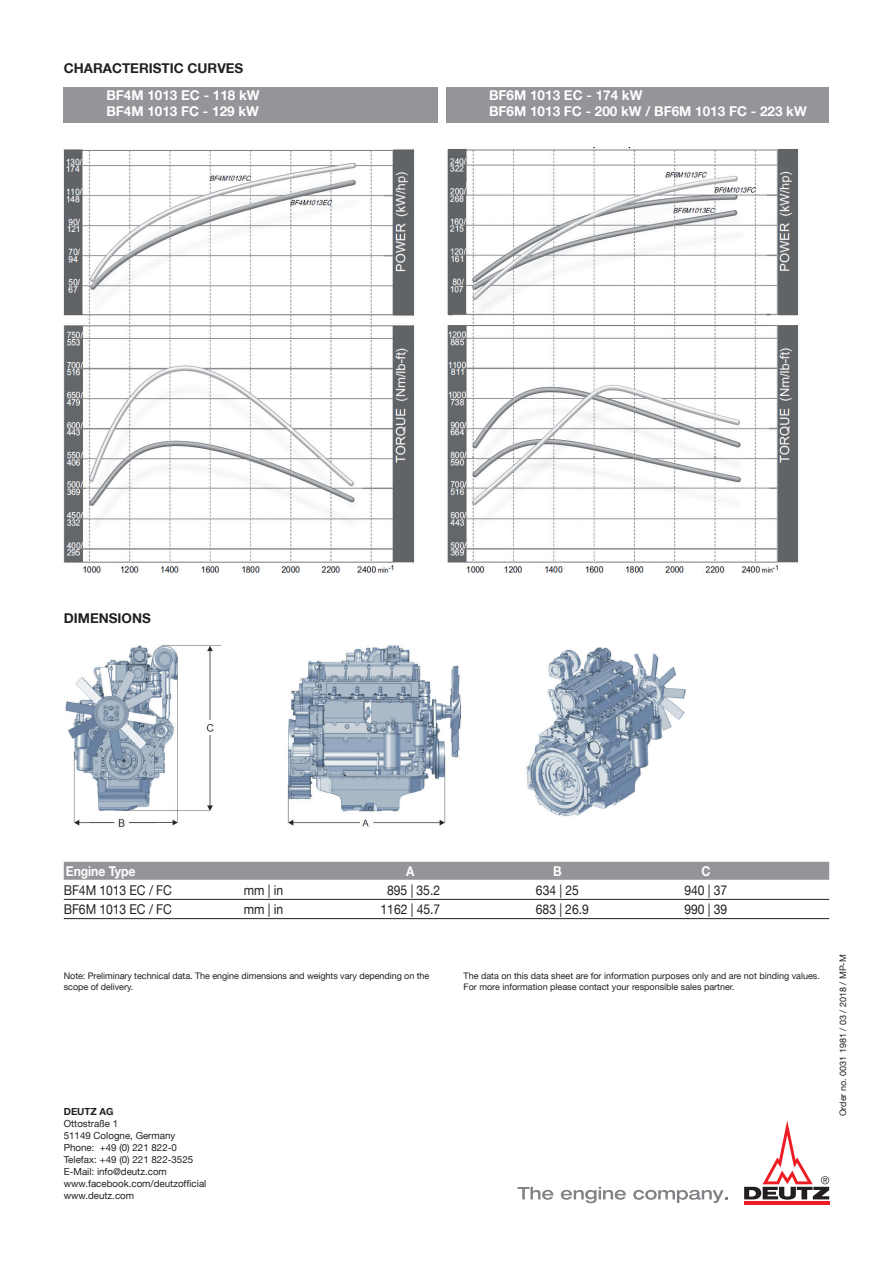
<style>
.page{position:relative;width:893px;height:1263px;background:#fff}
.page>*{position:absolute;margin:0;border:0;box-sizing:border-box;transform-origin:0 0}
.t1{font:700 13.5px/16.2px "Helvetica Neue LT";color:#fff}
.t2{font:13.5px "Helvetica Neue LT";letter-spacing:-.005em;color:#231f20;scale:.9 1}
.t3{font:700 13.5px "Helvetica Neue LT";color:#231f20}
.t4{font:700 13.5px "Helvetica Neue LT";color:#fff;scale:.9 1}
.t5{font:9.75px/12px "Helvetica Neue LT";color:#231f20}
.t6{font:700 9.75px "Helvetica Neue LT";color:#231f20}
.t7{font:9px/10.5px "Helvetica Neue LT";color:#231f20}
</style>
<div class="page">
<div style="left:64px;top:87px;width:374px;height:35px;background:#939598"></div>
<svg style="left:518px;top:1187px;width:35px;height:13px"></svg>
<svg style="left:561px;top:1187px;width:65px;height:16px"></svg>
<svg style="left:633px;top:1190px;width:95px;height:13px"></svg>
<hr style="left:744px;top:1202px;width:85px;height:3px;background:#ee1d23">
<svg style="left:744px;top:1120px;width:85px;height:79px"></svg>
<div style="left:64px;top:862px;width:765px;height:18px;background:#939598"></div>
<hr style="left:64px;top:899px;width:765px;height:1px;background:#231f20">
<hr style="left:64px;top:918px;width:765px;height:1px;background:#231f20">
<img style="left:63px;top:149px;width:352px;height:424px">
<div style="left:446px;top:87px;width:383px;height:35px;background:#939598"></div>
<img style="left:447px;top:147px;width:352px;height:426px">
<img style="left:65px;top:645px;width:621px;height:182px">
<h1 class="t3" style="left:64px;top:60px;width:181px">CHARACTERISTIC CURVES</h1>
<h1 class="t1" style="left:106px;top:87px;width:155px">BF4M 1013 EC - 118 kW<br>BF4M 1013 FC - 129 kW</h1>
<h1 class="t1" style="left:489px;top:87px;width:319px">BF6M 1013 EC - 174 kW<br>BF6M 1013 FC - 200 kW / BF6M 1013 FC - 223 kW</h1>
<h1 class="t3" style="left:64px;top:610px;width:88px">DIMENSIONS</h1>
<h1 class="t4" style="left:66px;top:862px;width:79px">Engine Type</h1>
<h1 class="t4" style="left:406px;top:862px;width:11px">A</h1>
<h1 class="t4" style="left:553px;top:862px;width:11px">B</h1>
<h1 class="t4" style="left:701px;top:862px;width:12px">C</h1>
<h1 class="t2" style="left:64px;top:882px;width:122px">BF4M 1013 EC / FC</h1>
<h1 class="t2" style="left:244px;top:882px;width:45px">mm | in</h1>
<h1 class="t2" style="left:387px;top:882px;width:60px">895 | 35.2</h1>
<h1 class="t2" style="left:536px;top:882px;width:49px">634 | 25</h1>
<h1 class="t2" style="left:684px;top:882px;width:49px">940 | 37</h1>
<h1 class="t2" style="left:64px;top:901px;width:122px">BF6M 1013 EC / FC</h1>
<h1 class="t2" style="left:244px;top:901px;width:45px">mm | in</h1>
<h1 class="t2" style="left:381px;top:901px;width:68px">1162 | 45.7</h1>
<h1 class="t2" style="left:536px;top:901px;width:60px">683 | 26.9</h1>
<h1 class="t2" style="left:684px;top:901px;width:49px">990 | 39</h1>
<p class="t7" style="left:64px;top:970px;width:367px">Note: Preliminary technical data. The engine dimensions and weights vary depending on the scope of delivery.</p>
<p class="t7" style="left:463px;top:970px;width:358px">The data on this data sheet are for information purposes only and are not binding values.<br>For more information please contact your responsible sales partner.</p>
<p class="t6" style="left:64px;top:1105px;width:51px">DEUTZ AG</p>
<p class="t5" style="left:64px;top:1117px;width:144px">Ottostraße 1<br>51149 Cologne, Germany<br>Phone: +49 (0) 221 822-0<br>Telefax: +49 (0) 221 822-3525<br>E-Mail: info@deutz.com www.facebook.com/deutzofficial www.deutz.com</p>
<p class="t7" style="left:838px;top:1116px;width:164px;rotate:-90deg">Order no. 0031 1981 / 03 / 2018 / MP-M</p>
</div>
